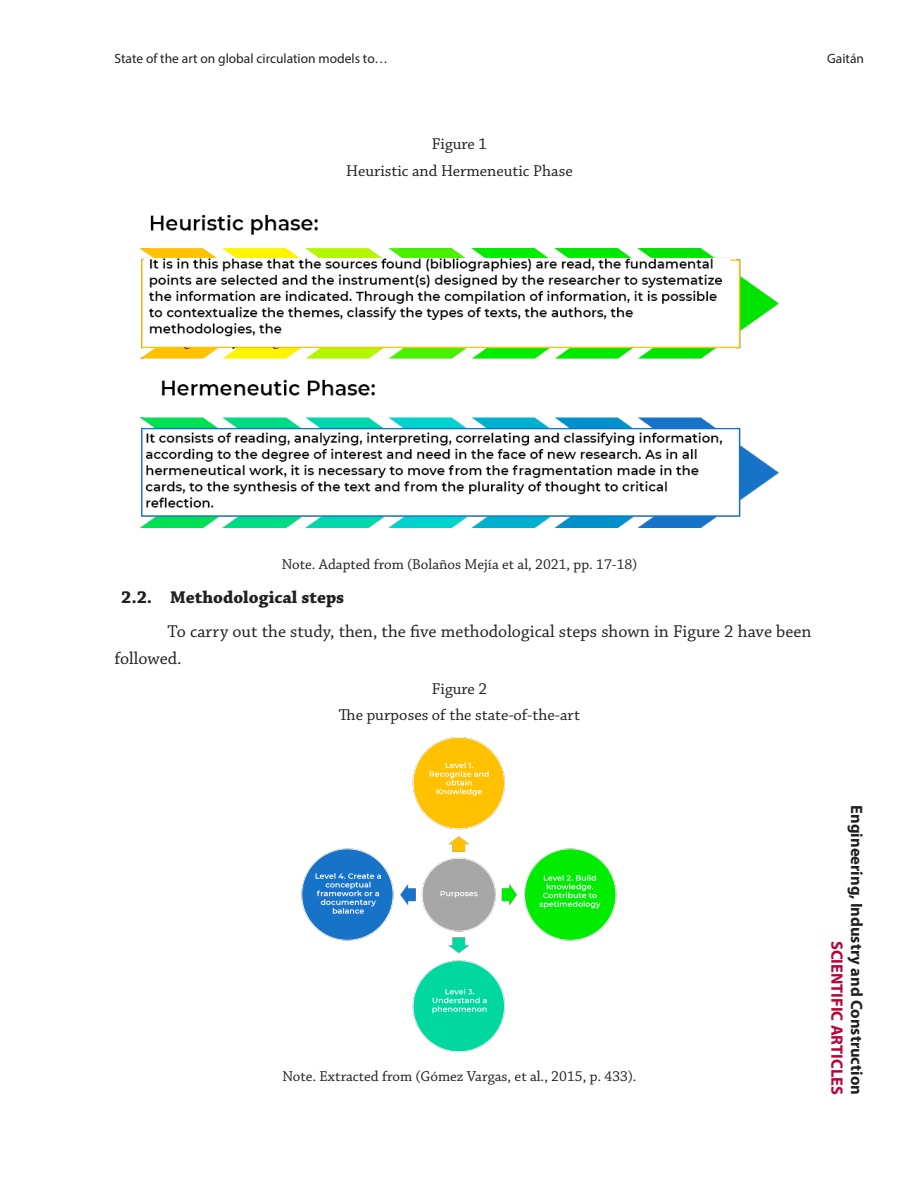
<style>
.page{position:relative;width:918px;height:1188px;background:#fff}
.page>*{position:absolute;margin:0;border:0;box-sizing:border-box;transform-origin:0 0}
.Parrafo_chaparral{font:18px/27px "Chaparral Pro";color:#231f20}
.t1{font:700 18px "Chaparral Pro";color:#231f20}
.PieFgs{font:16.5px "Chaparral Pro";color:#231f20}
.Art_Parrafo_-_BaseDe{font:700 16.5px "Myriad Pro";color:#231f20}
.Art_Parrafo_-_BaseDe-2{font:700 16.5px "Myriad Pro";color:#b90335}
.FgsFuente{font:15px "Chaparral Pro";color:#231f20}
.EncPagIzq{font:13.5px "Myriad Pro";color:#231f20}
.EncPagDer{font:13.5px "Myriad Pro";color:#231f20}
</style>
<div class="page">
<img style="left:140px;top:214px;width:638px;height:314px">
<img style="left:302px;top:738px;width:314px;height:314px">
<p class="EncPagIzq" style="left:114px;top:50px;width:275px">State of the art on global circulation models to…</p>
<p class="EncPagDer" style="left:827px;top:50px;width:38px">Gaitán</p>
<p class="PieFgs" style="left:432px;top:135px;width:57px">Figure 1</p>
<p class="PieFgs" style="left:346px;top:161px;width:228px">Heuristic and Hermeneutic Phase</p>
<p class="FgsFuente" style="left:282px;top:556px;width:357px">Note. Adapted from (Bolaños Mejía et al, 2021, pp. 17-18)</p>
<p class="t1" style="left:121px;top:587px;width:225px">2.2. Methodological steps</p>
<p class="Parrafo_chaparral" style="left:114px;top:618px;width:699px;text-indent:53px">To carry out the study, then, the five methodological steps shown in Figure 2 have been followed.</p>
<p class="PieFgs" style="left:432px;top:680px;width:57px">Figure 2</p>
<p class="PieFgs" style="left:339px;top:706px;width:243px">The purposes of the state-of-the-art</p>
<p class="FgsFuente" style="left:282px;top:1068px;width:356px">Note. Extracted from (Gómez Vargas, et al., 2015, p. 433).</p>
<p class="Art_Parrafo_-_BaseDe" style="left:868px;top:805px;width:291px;rotate:90deg">Engineering, Industry and Construction</p>
<p class="Art_Parrafo_-_BaseDe-2" style="left:848px;top:941px;width:156px;rotate:90deg">SCIENTIFIC ARTICLES</p>
</div>
